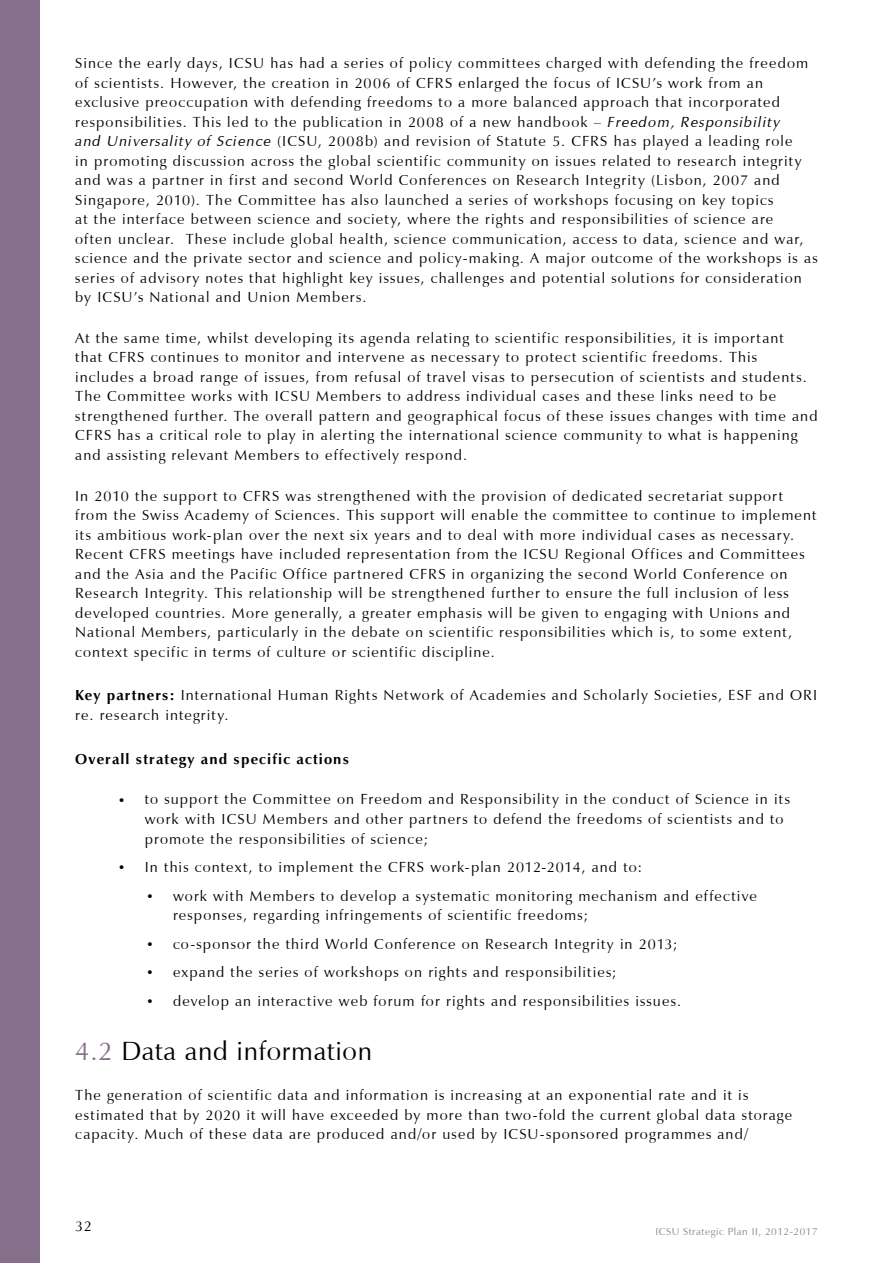
<style>
.page{position:relative;width:893px;height:1263px;background:#fff}
.page>*{position:absolute;margin:0;border:0;box-sizing:border-box;transform-origin:0 0}
.t1{font:27px "Vera Humana 95";letter-spacing:.025em;color:#000}
.t2{font:15px/19.5px "Vera Humana 95";letter-spacing:.075em;color:#000}
.t3{font:700 15px "Vera Humana 95";letter-spacing:.075em;color:#000}
.t4{font:10.5px "Vera Humana 95";letter-spacing:.05em;color:#87888a}
.s1{font-style:italic}
.s2{font-weight:700}
.s3{font-size:13.5px}
.s4{color:#866f8a}
</style>
<div class="page">
<div style="left:0;top:0;width:40px;height:1263px;background:#866f8a"></div>
<p class="t2" style="left:75px;top:53px;width:744px">Since the early days, ICSU has had a series of policy committees charged with defending the freedom of scientists. However, the creation in 2006 of CFRS enlarged the focus of ICSU’s work from an exclusive preoccupation with defending freedoms to a more balanced approach that incorporated responsibilities. This led to the publication in 2008 of a new handbook – <span class="s1">Freedom, Responsibility<br>and Universality of Science</span> (ICSU, 2008b) and revision of Statute 5. CFRS has played a leading role<br>in promoting discussion across the global scientific community on issues related to research integrity and was a partner in first and second World Conferences on Research Integrity (Lisbon, 2007 and Singapore, 2010). The Committee has also launched a series of workshops focusing on key topics<br>at the interface between science and society, where the rights and responsibilities of science are<br>often unclear. These include global health, science communication, access to data, science and war, science and the private sector and science and policy-making. A major outcome of the workshops is as series of advisory notes that highlight key issues, challenges and potential solutions for consideration by ICSU’s National and Union Members.</p>
<p class="t2" style="left:75px;top:328px;width:744px">At the same time, whilst developing its agenda relating to scientific responsibilities, it is important<br>that CFRS continues to monitor and intervene as necessary to protect scientific freedoms. This includes a broad range of issues, from refusal of travel visas to persecution of scientists and students.<br>The Committee works with ICSU Members to address individual cases and these links need to be strengthened further. The overall pattern and geographical focus of these issues changes with time and CFRS has a critical role to play in alerting the international science community to what is happening and assisting relevant Members to effectively respond.</p>
<p class="t2" style="left:75px;top:486px;width:743px">In 2010 the support to CFRS was strengthened with the provision of dedicated secretariat support from the Swiss Academy of Sciences. This support will enable the committee to continue to implement its ambitious work-plan over the next six years and to deal with more individual cases as necessary.<br>Recent CFRS meetings have included representation from the ICSU Regional Offices and Committees and the Asia and the Pacific Office partnered CFRS in organizing the second World Conference on Research Integrity. This relationship will be strengthened further to ensure the full inclusion of less developed countries. More generally, a greater emphasis will be given to engaging with Unions and National Members, particularly in the debate on scientific responsibilities which is, to some extent, context specific in terms of culture or scientific discipline.</p>
<p class="t2" style="left:75px;top:686px;width:743px"><span class="s2">Key partners:</span> International Human Rights Network of Academies and Scholarly Societies, ESF and ORI re. research integrity.</p>
<p class="t3" style="left:75px;top:750px;width:275px">Overall strategy and specific actions</p>
<p class="t2" style="left:145px;top:790px;width:647px;text-indent:-27px"><span class="s3">•</span> to support the Committee on Freedom and Responsibility in the conduct of Science in its work with ICSU Members and other partners to defend the freedoms of scientists and to promote the responsibilities of science;</p>
<p class="t2" style="left:118px;top:857px;width:526px"><span class="s3">•</span> In this context, to implement the CFRS work-plan 2012-2014, and to:</p>
<p class="t2" style="left:173px;top:886px;width:585px;text-indent:-27px"><span class="s3">•</span> work with Members to develop a systematic monitoring mechanism and effective responses, regarding infringements of scientific freedoms;</p>
<p class="t2" style="left:146px;top:934px;width:533px"><span class="s3">•</span> co-sponsor the third World Conference on Research Integrity in 2013;</p>
<p class="t2" style="left:146px;top:962px;width:472px"><span class="s3">•</span> expand the series of workshops on rights and responsibilities;</p>
<p class="t2" style="left:146px;top:991px;width:537px"><span class="s3">•</span> develop an interactive web forum for rights and responsibilities issues.</p>
<h1 class="t1" style="left:75px;top:1034px;width:298px"><span class="s4">4.2</span> Data and information</h1>
<p class="t2" style="left:75px;top:1085px;width:718px">The generation of scientific data and information is increasing at an exponential rate and it is estimated that by 2020 it will have exceeded by more than two-fold the current global data storage capacity. Much of these data are produced and/or used by ICSU-sponsored programmes and/</p>
<p class="t2" style="left:75px;top:1216px;width:18px">32</p>
<p class="t4" style="left:655px;top:1225px;width:164px">ICSU Strategic Plan II, 2012-2017</p>
</div>
